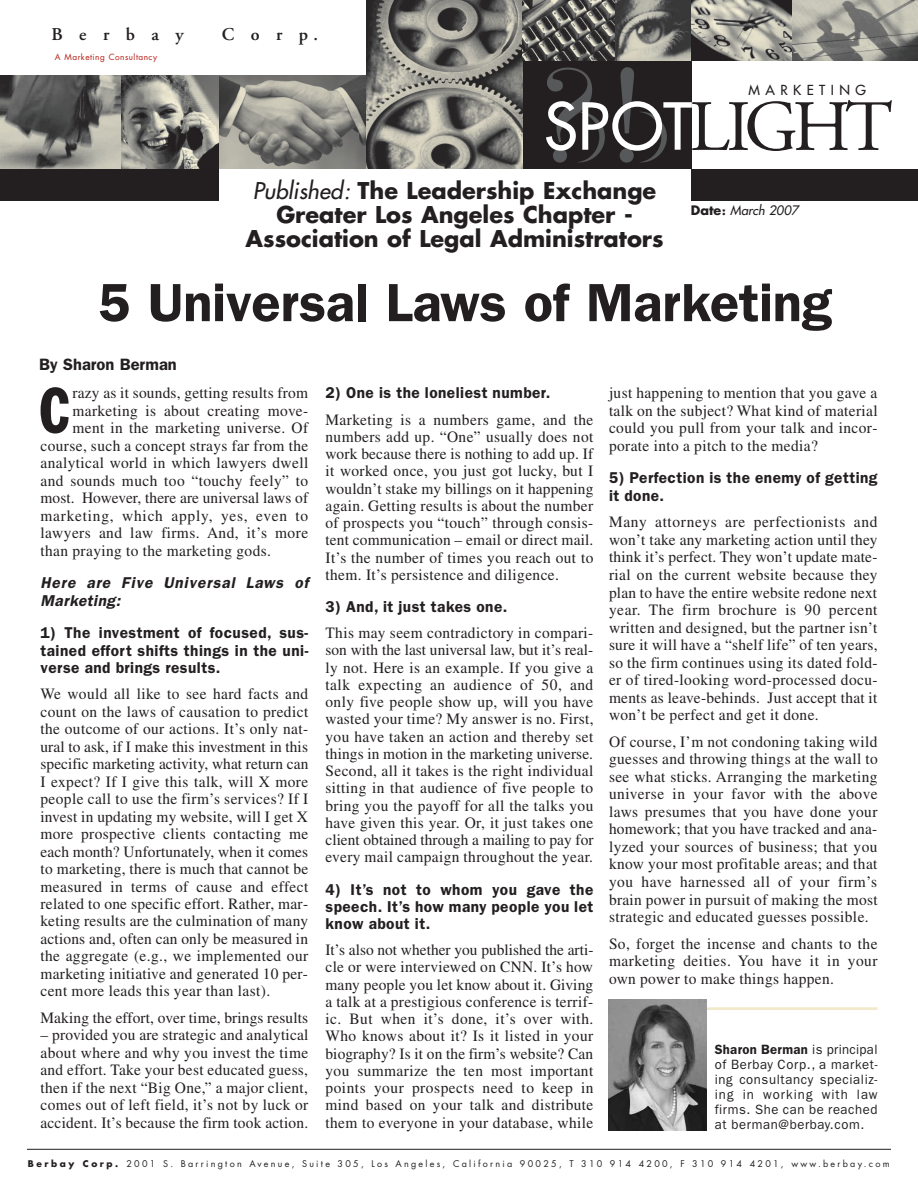
<style>
.page{position:relative;width:918px;height:1188px;background:#fff}
.page>*{position:absolute;margin:0;border:0;box-sizing:border-box;transform-origin:0 0}
.t1{font:72px "Adobe Garamond";letter-spacing:-.075em;color:#231f20}
.t2{font:condensed 62.7px "Franklin Gothic";color:#231f20;scale:.85 1}
.t3{font:600 54px "Franklin Gothic";letter-spacing:-.005em;color:#231f20}
.t4{font:700 22.5px/24px "Futura";color:#231f20;text-align:center}
.t5{font:600 18px "Adobe Garamond";letter-spacing:.915em;color:#231f20}
.t6{font:600 16.5px "Franklin Gothic";color:#231f20}
.t7{font:15.75px/17.2px "Times";letter-spacing:.025em;color:#231f20;text-align:justify}
.t8{font:600 15.75px/17.4px "Franklin Gothic";letter-spacing:.03em;color:#231f20;text-align:justify}
.t9{font:15.75px "Times";letter-spacing:.005em;color:#231f20}
.t10{font:italic 600 15.75px/17.4px "Franklin Gothic";letter-spacing:.06em;color:#231f20}
.t11{font:15.75px "Times";letter-spacing:.05em;color:#231f20}
.t12{font:13.5px/15px "Franklin Gothic";letter-spacing:.05em;color:#231f20;text-align:justify}
.t13{font:13.5px "Futura";letter-spacing:.405em;color:#231f20}
.t14{font:italic 12.75px "Futura";color:#231f20}
.t15{font:9px "Futura";letter-spacing:.25em;color:#231f20}
.t16{font:8.25px "Futura";letter-spacing:.06em;color:#b41d15}
.s1{font-family:"Futura";font-size:63px;color:#fff}
.s2{font-weight:400;font-style:italic}
.s3{font-weight:700;font-style:normal}
.s4{font-weight:700;font-style:normal;font-size:10.5px}
.s5{font-weight:600}
.s6{font-weight:700}
</style>
<div class="page">
<div style="left:522px;top:61px;width:170px;height:108px;background:#231f20"></div>
<img style="left:0;top:75px;width:121px;height:94px">
<svg style="left:219px;top:75px;width:147px;height:94px;background:#898882"></svg>
<img style="left:366px;top:0;width:156px;height:169px">
<img style="left:614px;top:0;width:77px;height:61px">
<svg style="left:691px;top:0;width:101px;height:61px;background:#95938b"></svg>
<svg style="left:522px;top:0;width:92px;height:61px;background:#646360"></svg>
<svg style="left:792px;top:0;width:126px;height:61px;background:#989790"></svg>
<div style="left:692px;top:169px;width:226px;height:32px;background:#231f20"></div>
<svg style="left:121px;top:75px;width:98px;height:94px;background:#807f79"></svg>
<hr style="left:27px;top:1149px;width:864px;height:1px;background:#231f20">
<div style="left:0;top:169px;width:219px;height:32px;background:#231f20"></div>
<img style="left:535px;top:59px;width:139px;height:104px">
<hr style="left:696px;top:1007px;width:182px;height:3px;background:#f2e8ca">
<img style="left:608px;top:1000px;width:99px;height:130px">
<p class="t5" style="left:51px;top:27px;width:134px">Berbay</p>
<p class="t5" style="left:222px;top:27px;width:98px">Corp.</p>
<p class="t16" style="left:55px;top:54px;width:104px">A Marketing Consultancy</p>
<p class="t13" style="left:749px;top:83px;width:119px">MARKETING</p>
<h1 class="t1" style="left:544px;top:98px;width:350px"><span class="s1">SPOT</span>LIGHT</h1>
<h3 class="t4" style="left:246px;top:181px;width:420px"><span class="s2">Published:</span> The Leadership Exchange<br>Greater Los Angeles Chapter -<br>Association of Legal Administrators</h3>
<p class="t14" style="left:691px;top:204px;width:109px"><span class="s3">Date</span><span class="s4">:</span> March 2007</p>
<h3 class="t3" style="left:98px;top:284px;width:735px">5 Universal Laws of Marketing</h3>
<p class="t6" style="left:39px;top:359px;width:139px">By Sharon Berman</p>
<h2 class="t2" style="left:40px;top:388px;width:36px">C</h2>
<p class="t7" style="left:72px;top:386px;width:237px">razy as it sounds, getting results from</p>
<p class="t7" style="left:72px;top:404px;width:237px">marketing is about creating move-</p>
<p class="t7" style="left:72px;top:421px;width:237px">ment in the marketing universe. Of</p>
<p class="t7" style="left:41px;top:439px;width:269px">course, such a concept strays far from the</p>
<p class="t7" style="left:40px;top:456px;width:269px">analytical world in which lawyers dwell</p>
<p class="t7" style="left:40px;top:473px;width:269px">and sounds much too “touchy feely” to</p>
<p class="t9" style="left:40px;top:492px;width:269px">most. However, there are universal laws of</p>
<p class="t11" style="left:40px;top:510px;width:269px">marketing, which apply, yes, even to</p>
<p class="t7" style="left:40px;top:526px;width:269px">lawyers and law firms. And, it’s more</p>
<p class="t7" style="left:40px;top:543px;width:232px">than praying to the marketing gods.</p>
<p class="t10" style="left:40px;top:575px;width:269px">Here are Five Universal Laws of<br>Marketing:</p>
<p class="t8" style="left:40px;top:625px;width:269px">1) The investment of focused, sus&shy;tained effort shifts things in the uni&shy;verse and brings results.</p>
<p class="t7" style="left:40px;top:687px;width:269px">We would all like to see hard facts and count on the laws of causation to predict the outcome of our actions. It’s only nat&shy;ural to ask, if I make this investment in this specific marketing activity, what return can I expect? If I give this talk, will X more people call to use the firm’s services? If I invest in updating my website, will I get X more prospective clients contacting me each month? Unfortunately, when it comes to marketing, there is much that cannot be measured in terms of cause and effect related to one specific effort. Rather, mar&shy;keting results are the culmination of many actions and, often can only be measured in the aggregate (e.g., we implemented our marketing initiative and generated 10 per&shy;cent more leads this year than last).</p>
<p class="t9" style="left:40px;top:1012px;width:269px">Making the effort, over time, brings results</p>
<p class="t7" style="left:40px;top:1028px;width:269px">– provided you are strategic and analytical about where and why you invest the time and effort. Take your best educated guess, then if the next “Big One,” a major client, comes out of left field, it’s not by luck or accident. It’s because the firm took action.</p>
<p class="t8" style="left:326px;top:386px;width:226px">2) One is the loneliest number.</p>
<p class="t7" style="left:326px;top:412px;width:269px">Marketing is a numbers game, and the numbers add up. “One” usually does not work because there is nothing to add up. If it worked once, you just got lucky, but I wouldn’t stake my billings on it happening again. Getting results is about the number of prospects you “touch” through consis&shy;tent communication – email or direct mail.<br>It’s the number of times you reach out to them. It’s persistence and diligence.</p>
<p class="t8" style="left:326px;top:599px;width:183px">3) And, it just takes one.</p>
<p class="t7" style="left:325px;top:626px;width:270px">This may seem contradictory in compari&shy;son with the last universal law, but it’s real&shy;ly not. Here is an example. If you give a talk expecting an audience of 50, and only five people show up, will you have wasted your time? My answer is no. First, you have taken an action and thereby set things in motion in the marketing universe.<br>Second, all it takes is the right individual sitting in that audience of five people to bring you the payoff for all the talks you have given this year. Or, it just takes one client obtained through a mailing to pay for every mail campaign throughout the year.</p>
<p class="t8" style="left:326px;top:882px;width:269px">4) It’s not to whom you gave the speech. It’s how many people you let know about it.</p>
<p class="t7" style="left:325px;top:943px;width:270px">It’s also not whether you published the arti&shy;cle or were interviewed on CNN. It’s how many people you let know about it. Giving a talk at a prestigious conference is terrif&shy;ic. But when it’s done, it’s over with.<br>Who knows about it? Is it listed in your biography? Is it on the firm’s website? Can you summarize the ten most important points your prospects need to keep in mind based on your talk and distribute them to everyone in your database, while</p>
<p class="t7" style="left:609px;top:386px;width:270px">just happening to mention that you gave a talk on the subject? What kind of material could you pull from your talk and incor&shy;porate into a pitch to the media?</p>
<p class="t8" style="left:609px;top:471px;width:270px">5) Perfection is the enemy of getting it done.</p>
<p class="t7" style="left:609px;top:515px;width:270px">Many attorneys are perfectionists and won’t take any marketing action until they think it’s perfect. They won’t update mate&shy;rial on the current website because they plan to have the entire website redone next year. The firm brochure is 90 percent written and designed, but the partner isn’t sure it will have a “shelf life” of ten years, so the firm continues using its dated fold&shy;er of tired-looking word-processed docu&shy;ments as leave-behinds. Just accept that it won’t be perfect and get it done.</p>
<p class="t7" style="left:609px;top:734px;width:270px">Of course, I’m not condoning taking wild guesses and throwing things at the wall to see what sticks. Arranging the marketing universe in your favor with the above laws presumes that you have done your homework; that you have tracked and ana&shy;lyzed your sources of business; that you know your most profitable areas; and that you have harnessed all of your firm’s brain power in pursuit of making the most strategic and educated guesses possible.</p>
<p class="t7" style="left:609px;top:936px;width:270px">So, forget the incense and chants to the marketing deities. You have it in your own power to make things happen.</p>
<p class="t12" style="left:715px;top:1043px;width:164px"><span class="s5">Sharon Berman</span> is principal of Berbay Corp., a market&shy;ing consultancy specializ&shy;ing in working with law firms. She can be reached at berman@berbay.com.</p>
<p class="t15" style="left:28px;top:1160px;width:863px"><span class="s6">Berbay Corp.</span> 2001 S. Barrington Avenue, Suite 305, Los Angeles, California 90025, T 310 914 4200, F 310 914 4201, www.berbay.com</p>
</div>
